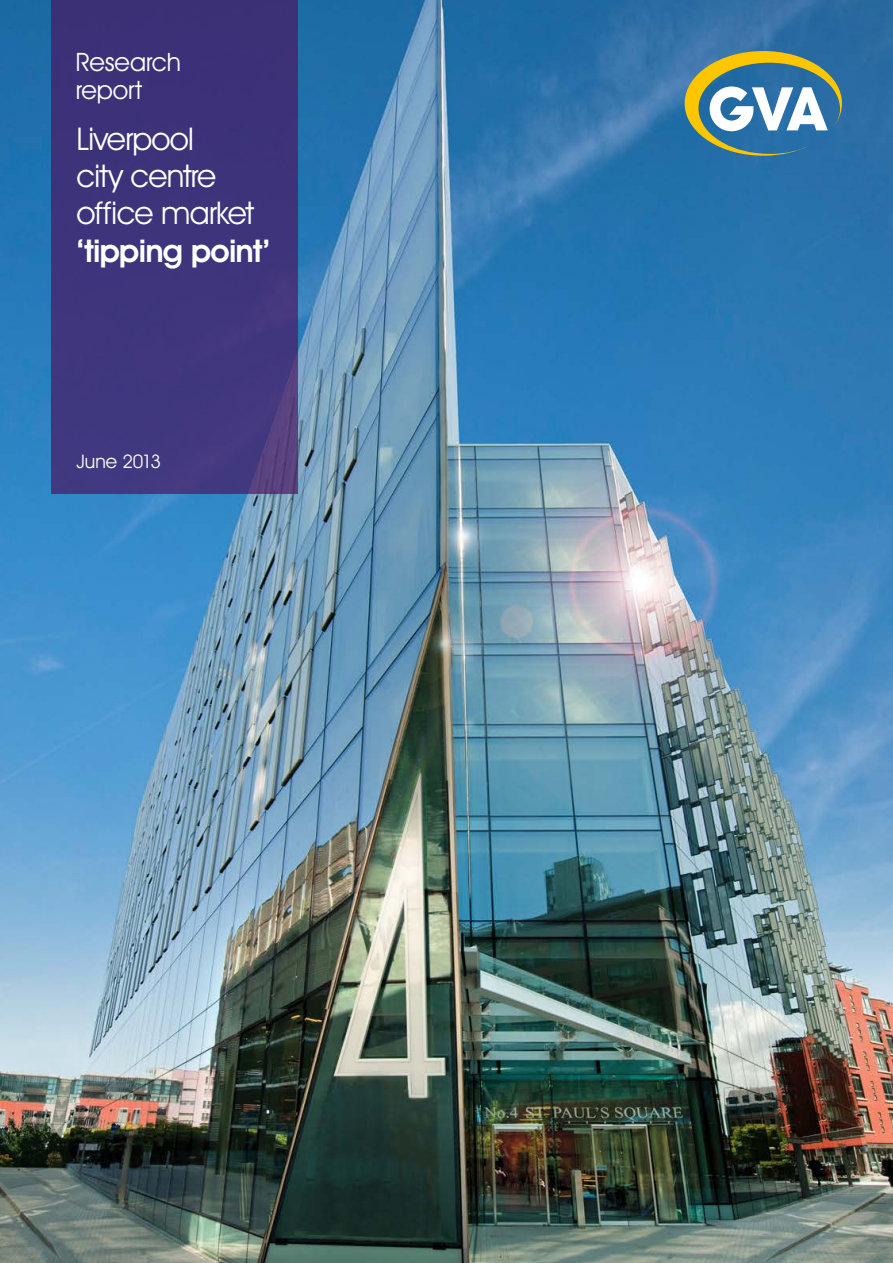
<style>
.page{position:relative;width:893px;height:1263px;background:#fff}
.page>*{position:absolute;margin:0;border:0;box-sizing:border-box;transform-origin:0 0}
.t1{font:31.5px/37.5px "Avant Garde IT Cby BT";letter-spacing:-.025em;color:#fff}
.t2{font:600 31.5px "Avant Garde IT Cby BT";letter-spacing:-.025em;color:#fff}
.t3{font:25.5px/28.5px "Avant Garde IT Cby BT";letter-spacing:-.005em;color:#fff}
.t4{font:18.75px "Avant Garde IT Cby BT";letter-spacing:-.01em;color:#fff}
</style>
<div class="page">
<img style="left:0;top:0;width:893px;height:1263px">
<svg style="left:685px;top:51px;width:157px;height:105px"></svg>
<div style="left:51px;top:0;width:247px;height:493px;background:#3e347c"></div>
<p class="t3" style="left:76px;top:47px;width:107px">Research report</p>
<p class="t1" style="left:77px;top:119px;width:179px">Liverpool<br>city centre office market</p>
<p class="t2" style="left:77px;top:232px;width:195px">‘tipping point’</p>
<p class="t4" style="left:77px;top:450px;width:86px">June 2013</p>
</div>
